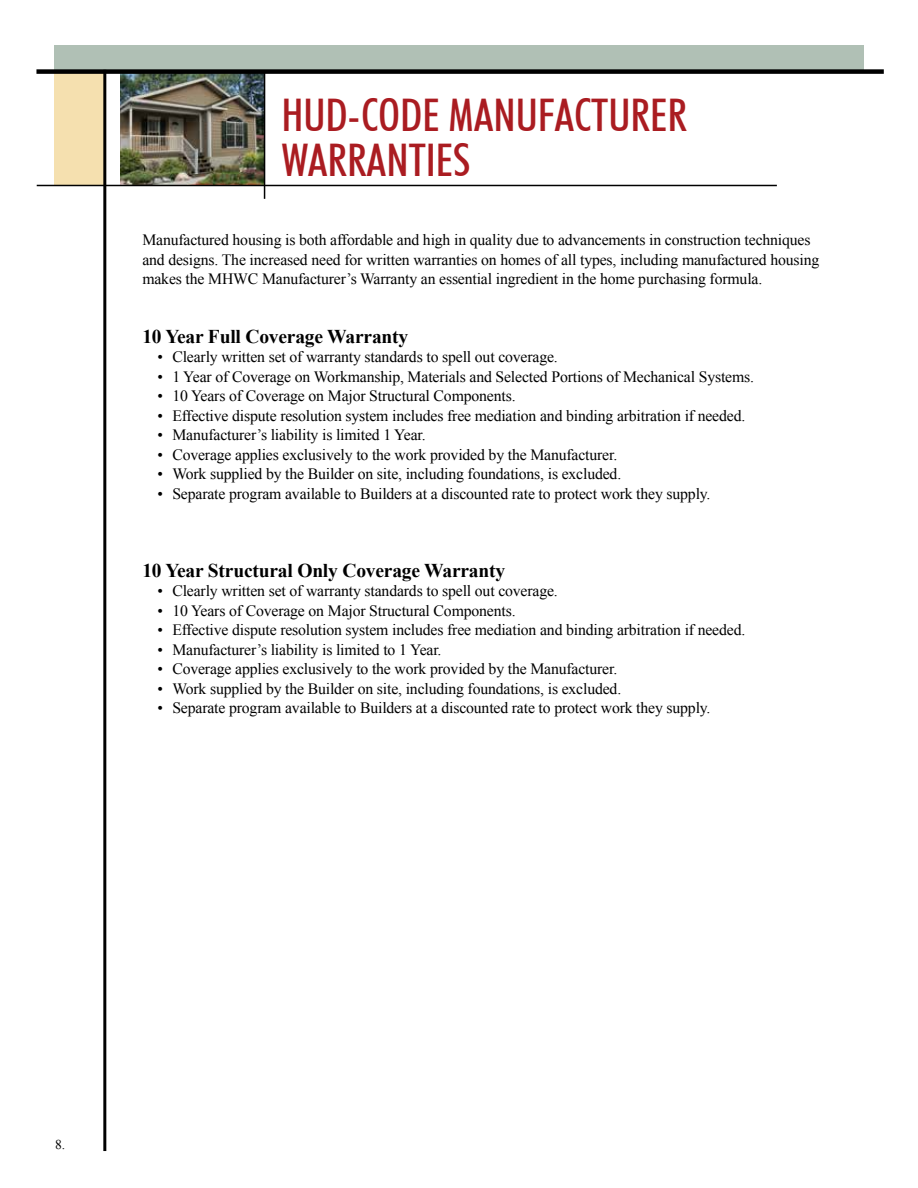
<style>
.page{position:relative;width:918px;height:1188px;background:#fff}
.page>*{position:absolute;margin:0;border:0;box-sizing:border-box;transform-origin:0 0}
.t1{font:500 condensed 45px/45px "Futura BT";color:#aa1c21}
.t2{font:700 19.5px "Times New Roman";letter-spacing:-.01em;color:#000}
.t3{font:15.75px/19.5px "Times New Roman";letter-spacing:-.01em;color:#000}
.t4{font:13.5px "Times New Roman";color:#000}
</style>
<div class="page">
<img style="left:120px;top:74px;width:144px;height:111px">
<div style="left:54px;top:71px;width:51px;height:115px;background:#f5e0af"></div>
<div style="left:54px;top:46px;width:810px;height:27px;background:#b0c0b5"></div>
<div style="left:36px;top:69px;width:848px;height:5px;background:#000"></div>
<hr style="left:103px;top:70px;width:3px;height:1081px;background:#000">
<hr style="left:37px;top:185px;width:740px;height:1px;background:#000">
<hr style="left:264px;top:71px;width:1px;height:128px;background:#000">
<h1 class="t1" style="left:281px;top:92px;width:407px">HUD-CODE MANUFACTURER<br>WARRANTIES</h1>
<p class="t3" style="left:142px;top:230px;width:679px">Manufactured housing is both affordable and high in quality due to advancements in construction techniques and designs. The increased need for written warranties on homes of all types, including manufactured housing makes the MHWC Manufacturer’s Warranty an essential ingredient in the home purchasing formula.</p>
<p class="t2" style="left:142px;top:323px;width:267px">10 Year Full Coverage Warranty</p>
<p class="t3" style="left:157px;top:347px;width:402px">• Clearly written set of warranty standards to spell out coverage.</p>
<p class="t3" style="left:157px;top:366px;width:598px">• 1 Year of Coverage on Workmanship, Materials and Selected Portions of Mechanical Systems.</p>
<p class="t3" style="left:157px;top:386px;width:360px">• 10 Years of Coverage on Major Structural Components.</p>
<p class="t3" style="left:157px;top:405px;width:589px">• Effective dispute resolution system includes free mediation and binding arbitration if needed.</p>
<p class="t3" style="left:157px;top:425px;width:270px">• Manufacturer’s liability is limited 1 Year.</p>
<p class="t3" style="left:157px;top:444px;width:461px">• Coverage applies exclusively to the work provided by the Manufacturer.</p>
<p class="t3" style="left:157px;top:464px;width:465px">• Work supplied by the Builder on site, including foundations, is excluded.</p>
<p class="t3" style="left:157px;top:483px;width:555px">• Separate program available to Builders at a discounted rate to protect work they supply.</p>
<p class="t2" style="left:142px;top:557px;width:364px">10 Year Structural Only Coverage Warranty</p>
<p class="t3" style="left:157px;top:581px;width:402px">• Clearly written set of warranty standards to spell out coverage.</p>
<p class="t3" style="left:157px;top:600px;width:360px">• 10 Years of Coverage on Major Structural Components.</p>
<p class="t3" style="left:157px;top:620px;width:589px">• Effective dispute resolution system includes free mediation and binding arbitration if needed.</p>
<p class="t3" style="left:157px;top:639px;width:286px">• Manufacturer’s liability is limited to 1 Year.</p>
<p class="t3" style="left:157px;top:659px;width:461px">• Coverage applies exclusively to the work provided by the Manufacturer.</p>
<p class="t3" style="left:157px;top:678px;width:465px">• Work supplied by the Builder on site, including foundations, is excluded.</p>
<p class="t3" style="left:157px;top:698px;width:555px">• Separate program available to Builders at a discounted rate to protect work they supply.</p>
<p class="t4" style="left:55px;top:1136px;width:12px">8.</p>
</div>
